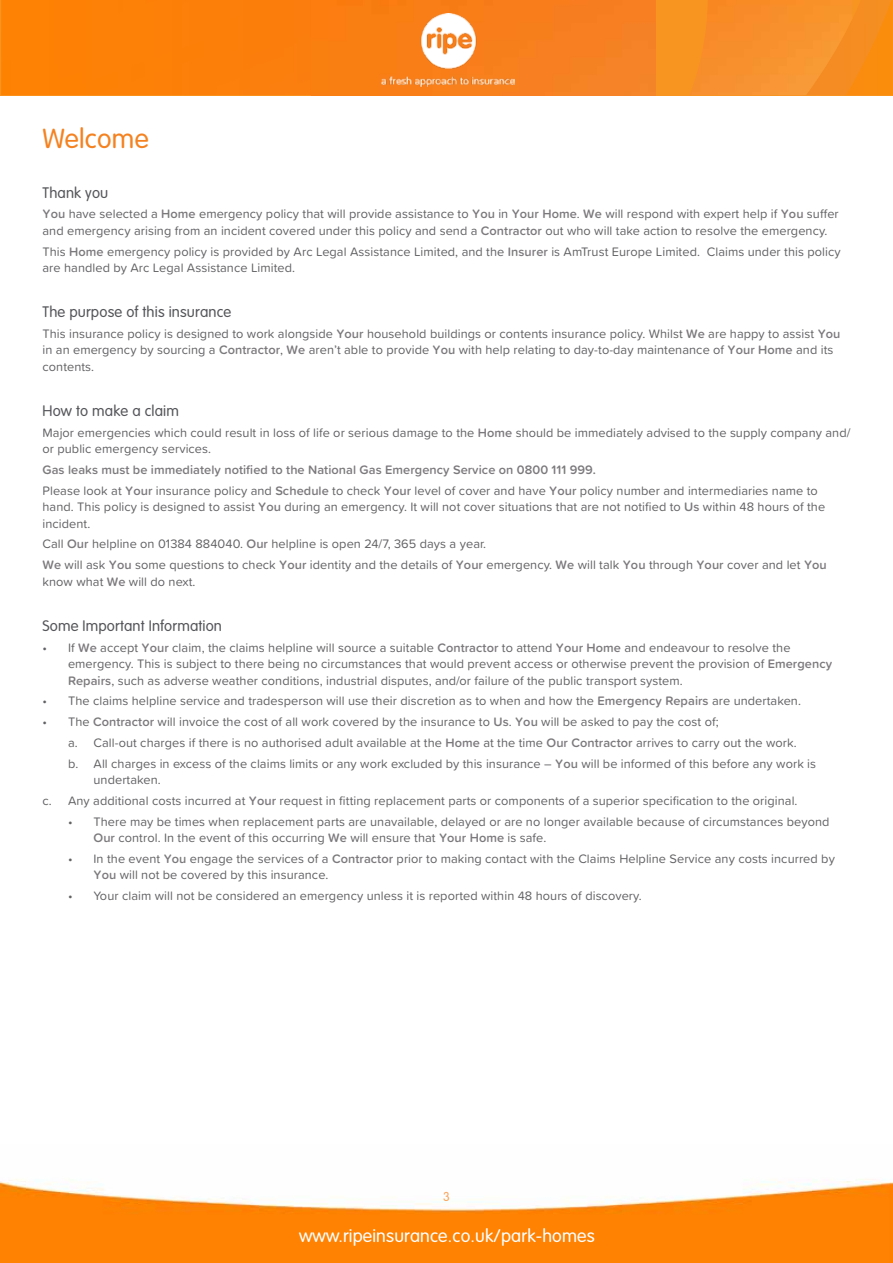
<style>
.page{position:relative;width:893px;height:1263px;background:#fff}
.page>*{position:absolute;margin:0;border:0;box-sizing:border-box;transform-origin:0 0}
.t1{font:300 27px "VAG Rounded Std";letter-spacing:.01em;color:#f58220}
.t2{font:300 18px "VAG Rounded Std";letter-spacing:.01em;color:#fff}
.t3{font:300 15px "VAG Rounded Std";letter-spacing:.01em;color:#55565a}
.t4{font:12.75px/16.5px "Proxima Soft";letter-spacing:.005em;color:#626164}
.t5{font:600 12.75px/20.7px "Proxima Soft";letter-spacing:.005em;color:#7c797c}
.t6{font:300 12.75px "VAG Rounded Std";color:#f9a45e}
.s1{font-weight:600;color:#7c797c}
.s2{font-weight:400;color:#626164}
</style>
<div class="page">
<img style="left:0;top:1179px;width:893px;height:84px">
<svg style="left:0;top:0;width:893px;height:95px;background:#f8901a"></svg>
<img style="left:690px;top:0;width:162px;height:95px">
<img style="left:1px;top:0;width:655px;height:95px">
<img style="left:382px;top:14px;width:133px;height:72px">
<h1 class="t1" style="left:43px;top:123px;width:108px">Welcome</h1>
<p class="t3" style="left:43px;top:184px;width:67px">Thank you</p>
<p class="t4" style="left:43px;top:205px;width:798px"><span class="s1">You</span> have selected a <span class="s1">Home</span> emergency policy that will provide assistance to <span class="s1">You</span> in <span class="s1">Your Home</span>. <span class="s1">We</span> will respond with expert help if <span class="s1">You</span> suffer and emergency arising from an incident covered under this policy and send a <span class="s1">Contractor</span> out who will take action to resolve the emergency.</p>
<p class="t4" style="left:43px;top:242px;width:800px">This <span class="s1">Home</span> emergency policy is provided by Arc Legal Assistance Limited, and the <span class="s1">Insurer</span> is AmTrust Europe Limited. Claims under this policy are handled by Arc Legal Assistance Limited.</p>
<p class="t3" style="left:43px;top:303px;width:190px">The purpose of this insurance</p>
<p class="t4" style="left:43px;top:325px;width:799px">This insurance policy is designed to work alongside <span class="s1">Your</span> household buildings or contents insurance policy. Whilst <span class="s1">We</span> are happy to assist <span class="s1">You </span>in an emergency by sourcing a <span class="s1">Contractor</span>, <span class="s1">We</span> aren’t able to provide <span class="s1">You</span> with help relating to day-to-day maintenance of <span class="s1">Your Home</span> and its contents.</p>
<p class="t3" style="left:43px;top:402px;width:138px">How to make a claim</p>
<p class="t4" style="left:43px;top:424px;width:809px">Major emergencies which could result in loss of life or serious damage to the <span class="s1">Home</span> should be immediately advised to the supply company and/ or public emergency services.</p>
<p class="t5" style="left:43px;top:459px;width:777px">Gas leaks must be immediately notified to the National Gas Emergency Service on 0800 111 999.<br><span class="s2">Please look at</span> Your <span class="s2">insurance policy and</span> Schedule <span class="s2">to check</span> Your <span class="s2">level of cover and have</span> Your <span class="s2">policy number and intermediaries name to</span></p>
<p class="t4" style="left:43px;top:498px;width:784px">hand. This policy is designed to assist <span class="s1">You</span> during an emergency. It will not cover situations that are not notified to <span class="s1">Us</span> within 48 hours of the incident.</p>
<p class="t4" style="left:43px;top:533px;width:786px;line-height:20.7px">Call <span class="s1">Our</span> helpline on 01384 884040. <span class="s1">Our</span> helpline is open 24/7, 365 days a year.<br><span class="s1">We</span> will ask <span class="s1">You</span> some questions to check <span class="s1">Your</span> identity and the details of <span class="s1">Your</span> emergency. <span class="s1">We</span> will talk <span class="s1">You</span> through <span class="s1">Your</span> cover and let <span class="s1">You</span></p>
<p class="t4" style="left:43px;top:573px;width:155px">know what <span class="s1">We</span> will do next.</p>
<p class="t3" style="left:43px;top:617px;width:181px">Some Important Information</p>
<p class="t4" style="left:68px;top:638px;width:766px;text-indent:-26px">• If <span class="s1">We</span> accept <span class="s1">Your</span> claim, the claims helpline will source a suitable <span class="s1">Contractor</span> to attend <span class="s1">Your Home</span> and endeavour to resolve the emergency. This is subject to there being no circumstances that would prevent access or otherwise prevent the provision of <span class="s1">Emergency<br>Repairs</span>, such as adverse weather conditions, industrial disputes, and/or failure of the public transport system.</p>
<p class="t4" style="left:43px;top:692px;width:760px">• The claims helpline service and tradesperson will use their discretion as to when and how the <span class="s1">Emergency Repairs</span> are undertaken.</p>
<p class="t4" style="left:68px;top:711px;width:750px;line-height:20.7px;text-indent:-26px">• The <span class="s1">Contractor</span> will invoice the cost of all work covered by the insurance to <span class="s1">Us</span>. <span class="s1">You</span> will be asked to pay the cost of;<br>a. Call-out charges if there is no authorised adult available at the <span class="s1">Home</span> at the time <span class="s1">Our Contractor</span> arrives to carry out the work.<br>b. All charges in excess of the claims limits or any work excluded by this insurance – <span class="s1">You</span> will be informed of this before any work is</p>
<p class="t4" style="left:43px;top:769px;width:756px;line-height:20.7px;text-indent:51px">undertaken.<br>c. Any additional costs incurred at <span class="s1">Your</span> request in fitting replacement parts or components of a superior specification to the original.</p>
<p class="t4" style="left:94px;top:812px;width:737px;text-indent:-26px">• There may be times when replacement parts are unavailable, delayed or are no longer available because of circumstances beyond<br><span class="s1">Our</span> control. In the event of this occurring <span class="s1">We</span> will ensure that <span class="s1">Your Home</span> is safe.</p>
<p class="t4" style="left:94px;top:850px;width:743px;text-indent:-26px">• In the event <span class="s1">You</span> engage the services of a <span class="s1">Contractor</span> prior to making contact with the Claims Helpline Service any costs incurred by<br><span class="s1">You</span> will not be covered by this insurance.</p>
<p class="t4" style="left:68px;top:887px;width:575px">• Your claim will not be considered an emergency unless it is reported within 48 hours of discovery.</p>
<p class="t6" style="left:443px;top:1189px;width:8px">3</p>
<h2 class="t2" style="left:299px;top:1225px;width:297px">www.ripeinsurance.co.uk/park-homes</h2>
</div>
